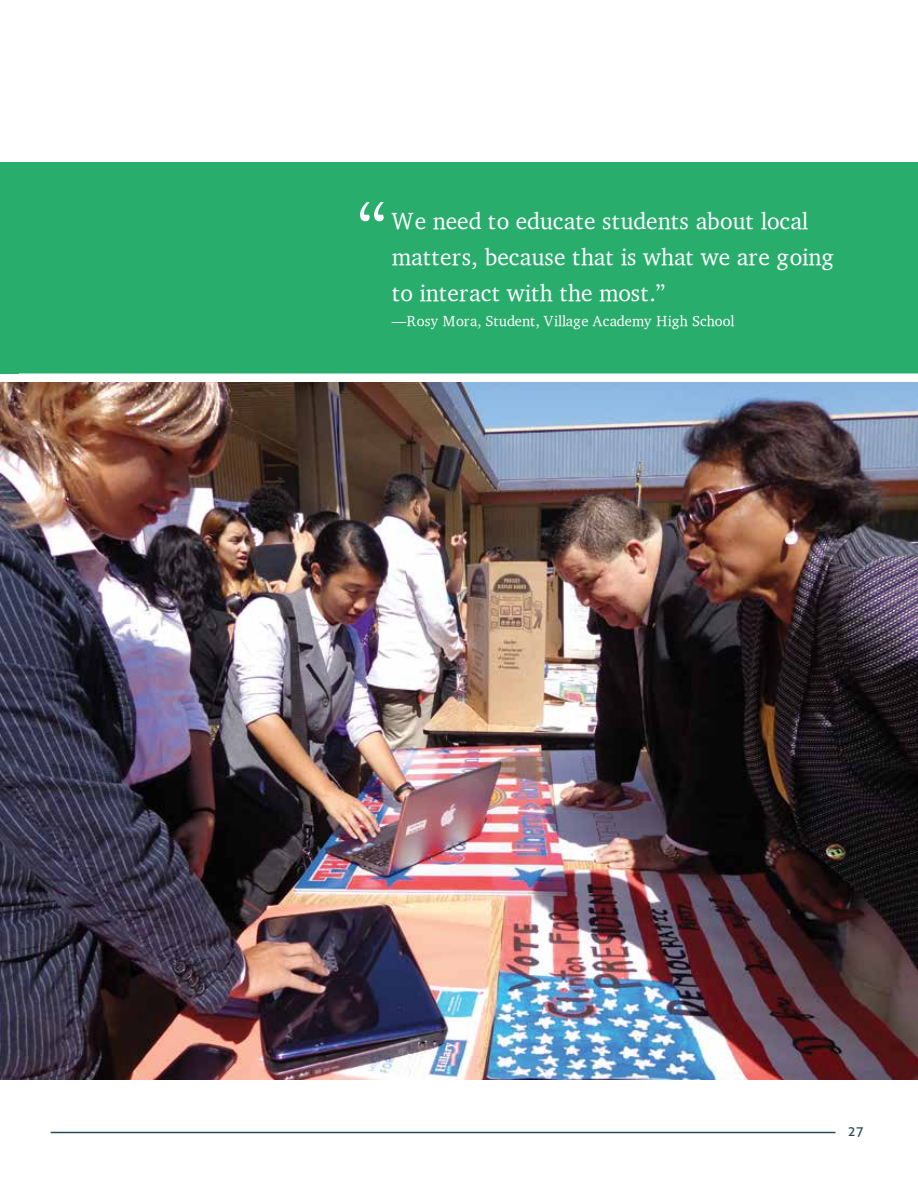
<style>
.page{position:relative;width:918px;height:1188px;background:#fff}
.page>*{position:absolute;margin:0;border:0;box-sizing:border-box;transform-origin:0 0}
.t1{font:72px "Challenge Normal";color:#fff}
.t2{font:24px/36px "Challenge Normal";color:#fff}
.t3{font:15px "Challenge Normal";color:#fff}
.t4{font:13.5px "Aller";color:#264c5a}
</style>
<div class="page">
<hr style="left:51px;top:1132px;width:785px;height:1px;background:#264c5a">
<div style="left:0;top:162px;width:918px;height:211px;background:#28ad6d"></div>
<img style="left:0;top:382px;width:918px;height:698px">
<h1 class="t1" style="left:358px;top:185px;width:32px">“</h1>
<p class="t2" style="left:392px;top:202px;width:444px">We need to educate students about local matters, because that is what we are going to interact with the most.”</p>
<p class="t3" style="left:392px;top:312px;width:344px">—Rosy Mora, Student, Village Academy High School</p>
<p class="t4" style="left:848px;top:1123px;width:18px">27</p>
</div>
